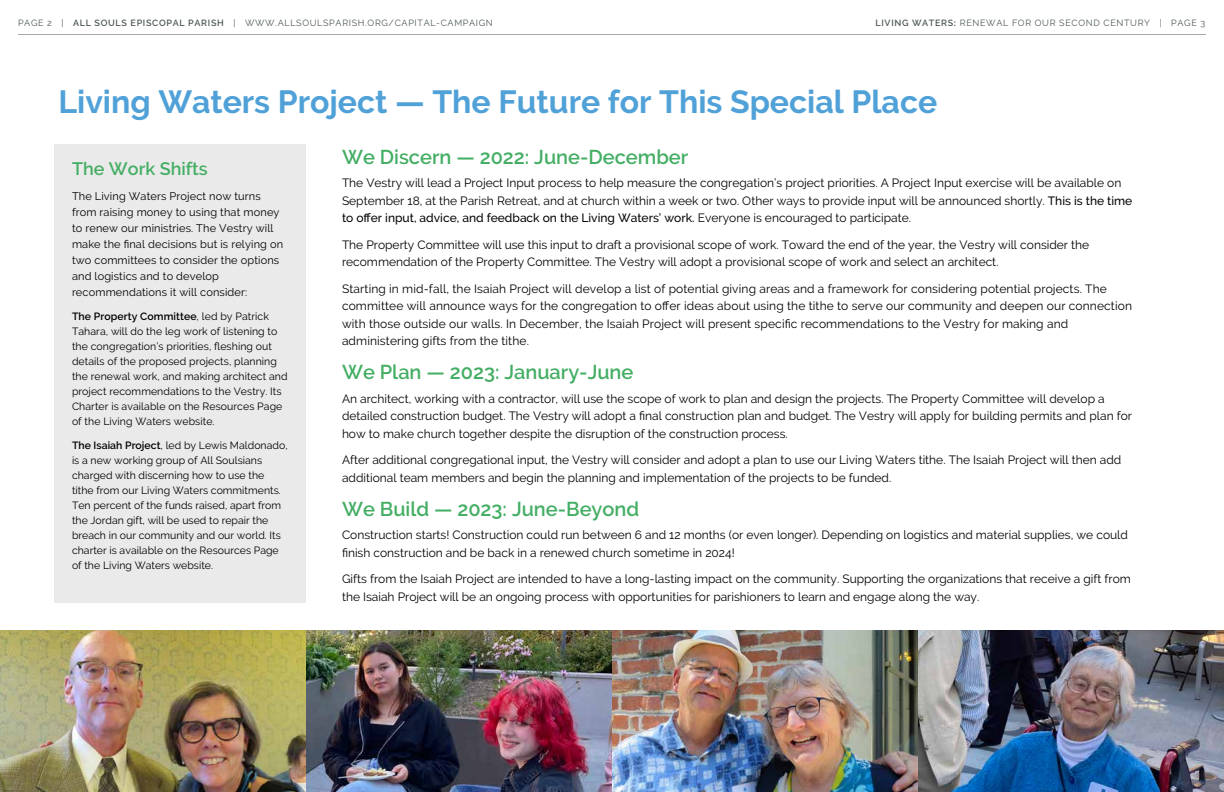
<style>
.page{position:relative;width:1224px;height:792px;background:#fff}
.page>*{position:absolute;margin:0;border:0;box-sizing:border-box;transform-origin:0 0}
.t1{font:700 32px "Raleway";color:#50a1d8}
.t2{font:600 20px "Raleway";color:#44ae64}
.t3{font:600 18px "Raleway";color:#44ae64}
.t4{font:12px/17.5px "Raleway";color:#000}
.t5{font:11px/16px "Raleway";letter-spacing:.01em;color:#000}
.t6{font:10.5px/15px "Raleway";color:#000}
.t7{font:9px "Raleway";letter-spacing:.075em;color:#4f5858}
.s1{font-weight:600}
.s2{font-weight:700}
.s3{font-weight:500}
</style>
<div class="page">
<div style="left:54px;top:144px;width:252px;height:459px;background:#eaeaea"></div>
<hr style="left:18px;top:34px;width:1188px;height:1px;background:#a7a7a7">
<img style="left:0;top:630px;width:1224px;height:162px">
<p class="t7" style="left:18px;top:17px;width:476px">PAGE 2 | <span class="s1">ALL SOULS EPISCOPAL PARISH</span> | WWW.ALLSOULSPARISH.ORG/CAPITAL-CAMPAIGN</p>
<p class="t7" style="left:876px;top:17px;width:331px"><span class="s1">LIVING WATERS</span><span class="s2">:</span> RENEWAL FOR OUR SECOND CENTURY | PAGE 3</p>
<h1 class="t1" style="left:58px;top:84px;width:880px">Living Waters Project — The Future for This Special Place</h1>
<h2 class="t2" style="left:342px;top:145px;width:348px">We Discern — 2022: June-December</h2>
<p class="t4" style="left:342px;top:174px;width:792px">The Vestry will lead a Project Input process to help measure the congregation’s project priorities. A Project Input exercise will be available on<br>September 18, at the Parish Retreat, and at church within a week or two. Other ways to provide input will be announced shortly. <span class="s3">This is the time to offer input, advice, and feedback on the Living Waters’ work.</span> Everyone is encouraged to participate.</p>
<p class="t4" style="left:342px;top:236px;width:749px">The Property Committee will use this input to draft a provisional scope of work. Toward the end of the year, the Vestry will consider the recommendation of the Property Committee. The Vestry will adopt a provisional scope of work and select an architect.</p>
<p class="t4" style="left:342px;top:280px;width:792px">Starting in mid-fall, the Isaiah Project will develop a list of potential giving areas and a framework for considering potential projects. The committee will announce ways for the congregation to offer ideas about using the tithe to serve our community and deepen our connection with those outside our walls. In December, the Isaiah Project will present specific recommendations to the Vestry for making and administering gifts from the tithe.</p>
<h2 class="t2" style="left:342px;top:361px;width:293px">We Plan — 2023: January-June</h2>
<p class="t4" style="left:342px;top:390px;width:792px">An architect, working with a contractor, will use the scope of work to plan and design the projects. The Property Committee will develop a detailed construction budget. The Vestry will adopt a final construction plan and budget. The Vestry will apply for building permits and plan for how to make church together despite the disruption of the construction process.</p>
<p class="t4" style="left:342px;top:451px;width:781px">After additional congregational input, the Vestry will consider and adopt a plan to use our Living Waters tithe. The Isaiah Project will then add additional team members and begin the planning and implementation of the projects to be funded.</p>
<h2 class="t2" style="left:342px;top:497px;width:299px">We Build — 2023: June-Beyond</h2>
<p class="t4" style="left:342px;top:526px;width:788px">Construction starts! Construction could run between 6 and 12 months (or even longer). Depending on logistics and material supplies, we could finish construction and be back in a renewed church sometime in 2024!</p>
<p class="t4" style="left:342px;top:570px;width:790px">Gifts from the Isaiah Project are intended to have a long-lasting impact on the community. Supporting the organizations that receive a gift from the Isaiah Project will be an ongoing process with opportunities for parishioners to learn and engage along the way.</p>
<h3 class="t3" style="left:72px;top:158px;width:137px">The Work Shifts</h3>
<p class="t5" style="left:72px;top:188px;width:213px">The Living Waters Project now turns from raising money to using that money to renew our ministries. The Vestry will make the final decisions but is relying on two committees to consider the options and logistics and to develop recommendations it will consider:</p>
<p class="t6" style="left:72px;top:309px;width:217px"><span class="s1">The Property Committee</span>, led by Patrick Tahara, will do the leg work of listening to the congregation’s priorities, fleshing out details of the proposed projects, planning the renewal work, and making architect and project recommendations to the Vestry. Its Charter is available on the Resources Page of the Living Waters website.</p>
<p class="t6" style="left:72px;top:438px;width:217px"><span class="s1">The Isaiah Project</span>, led by Lewis Maldonado, is a new working group of All Soulsians charged with discerning how to use the tithe from our Living Waters commitments.<br>Ten percent of the funds raised, apart from the Jordan gift, will be used to repair the breach in our community and our world. Its charter is available on the Resources Page of the Living Waters website.</p>
</div>
